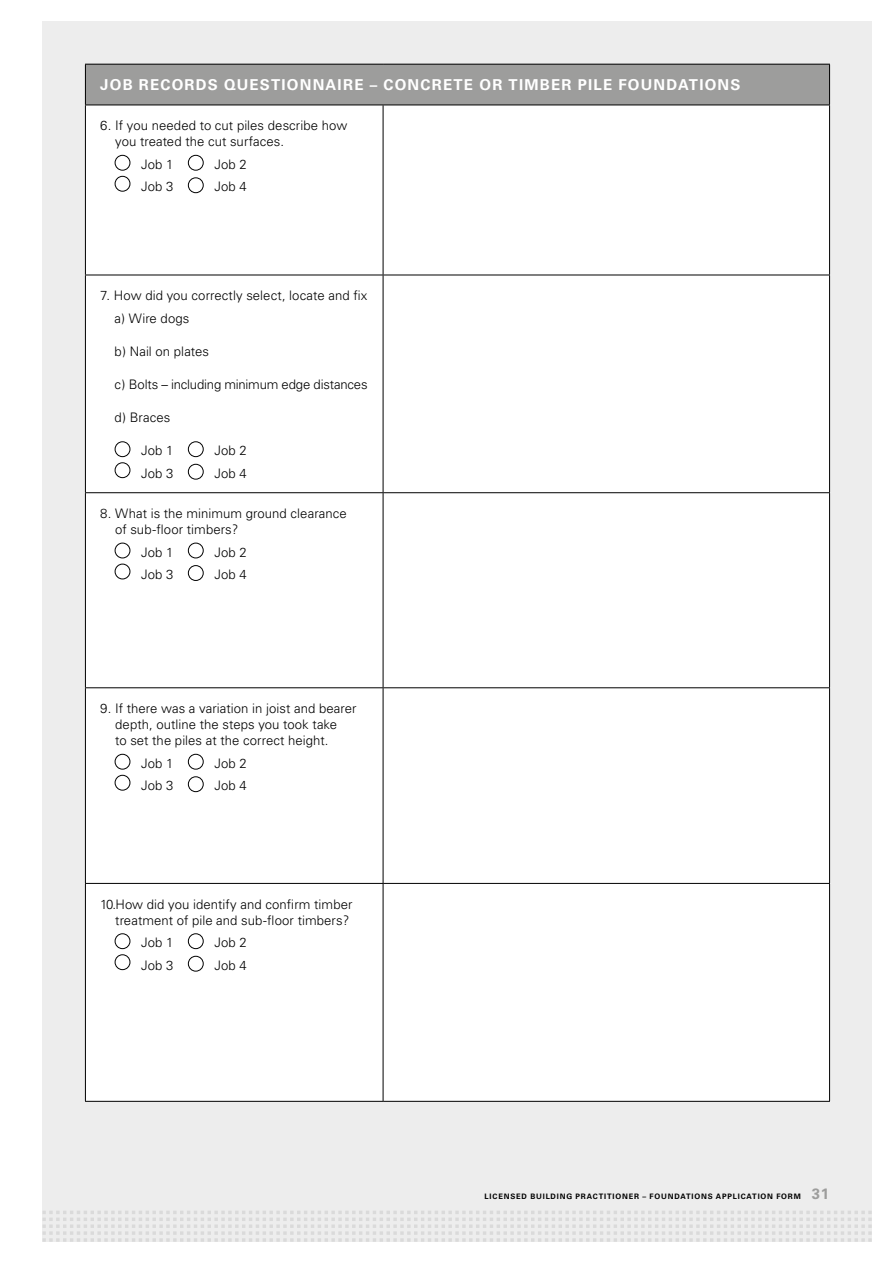
<style>
.page{position:relative;width:893px;height:1263px;background:#fff}
.page>*{position:absolute;margin:0;border:0;box-sizing:border-box;transform-origin:0 0}
.t1{font:700 15px "Univers";letter-spacing:.08em;color:#fff}
.t2{font:300 13.2px/16.2px "Univers";letter-spacing:.005em;color:#000}
.t3{font:300 13.2px "Univers";letter-spacing:-.015em;color:#000}
.t4{font:700 7.5px "Univers";letter-spacing:.11em;color:#000}
.s1{font-size:15px;color:#9d9d9c}
</style>
<div class="page">
<div style="left:43px;top:21px;width:829px;height:1221px;background:#ededed"></div>
<svg style="left:43px;top:1211px;width:829px;height:31px"></svg>
<div style="left:85px;top:64px;width:745px;height:41px;background:#9d9d9c"></div>
<div style="left:86px;top:106px;width:743px;height:995px;background:#fff"></div>
<hr style="left:85px;top:64px;width:298px;height:1px;background:#000">
<hr style="left:383px;top:64px;width:447px;height:1px;background:#000">
<hr style="left:85px;top:105px;width:298px;height:1px;background:#000">
<hr style="left:383px;top:105px;width:447px;height:1px;background:#000">
<hr style="left:85px;top:65px;width:1px;height:40px;background:#000">
<hr style="left:829px;top:65px;width:1px;height:40px;background:#000">
<hr style="left:85px;top:275px;width:298px;height:1px;background:#000">
<hr style="left:383px;top:275px;width:447px;height:1px;background:#000">
<hr style="left:85px;top:492px;width:298px;height:1px;background:#000">
<hr style="left:383px;top:492px;width:447px;height:1px;background:#000">
<hr style="left:85px;top:687px;width:298px;height:1px;background:#000">
<hr style="left:383px;top:687px;width:447px;height:1px;background:#000">
<hr style="left:85px;top:883px;width:298px;height:1px;background:#000">
<hr style="left:383px;top:883px;width:447px;height:1px;background:#000">
<hr style="left:85px;top:1101px;width:298px;height:1px;background:#000">
<hr style="left:383px;top:1101px;width:447px;height:1px;background:#000">
<hr style="left:85px;top:105px;width:1px;height:170px;background:#000">
<hr style="left:383px;top:105px;width:1px;height:170px;background:#000">
<hr style="left:829px;top:105px;width:1px;height:170px;background:#000">
<hr style="left:85px;top:275px;width:1px;height:217px;background:#000">
<hr style="left:383px;top:275px;width:1px;height:217px;background:#000">
<hr style="left:829px;top:275px;width:1px;height:217px;background:#000">
<hr style="left:85px;top:493px;width:1px;height:194px;background:#000">
<hr style="left:383px;top:493px;width:1px;height:194px;background:#000">
<hr style="left:829px;top:493px;width:1px;height:194px;background:#000">
<hr style="left:85px;top:688px;width:1px;height:195px;background:#000">
<hr style="left:383px;top:688px;width:1px;height:195px;background:#000">
<hr style="left:829px;top:688px;width:1px;height:195px;background:#000">
<hr style="left:85px;top:884px;width:1px;height:217px;background:#000">
<hr style="left:383px;top:884px;width:1px;height:217px;background:#000">
<hr style="left:829px;top:884px;width:1px;height:217px;background:#000">
<div style="left:115px;top:155px;width:15px;height:15px;border:1px solid #000;border-radius:50%"></div>
<div style="left:188px;top:155px;width:15px;height:15px;border:1px solid #000;border-radius:50%"></div>
<div style="left:115px;top:176px;width:15px;height:15px;border:1px solid #000;border-radius:50%"></div>
<div style="left:188px;top:178px;width:15px;height:15px;border:1px solid #000;border-radius:50%"></div>
<div style="left:115px;top:442px;width:15px;height:15px;border:1px solid #000;border-radius:50%"></div>
<div style="left:188px;top:442px;width:15px;height:15px;border:1px solid #000;border-radius:50%"></div>
<div style="left:115px;top:463px;width:15px;height:15px;border:1px solid #000;border-radius:50%"></div>
<div style="left:188px;top:464px;width:15px;height:15px;border:1px solid #000;border-radius:50%"></div>
<div style="left:115px;top:543px;width:15px;height:15px;border:1px solid #000;border-radius:50%"></div>
<div style="left:188px;top:543px;width:15px;height:15px;border:1px solid #000;border-radius:50%"></div>
<div style="left:115px;top:564px;width:15px;height:15px;border:1px solid #000;border-radius:50%"></div>
<div style="left:188px;top:565px;width:15px;height:16px;border:1px solid #000;border-radius:50%"></div>
<div style="left:115px;top:754px;width:15px;height:15px;border:1px solid #000;border-radius:50%"></div>
<div style="left:188px;top:754px;width:15px;height:15px;border:1px solid #000;border-radius:50%"></div>
<div style="left:115px;top:775px;width:15px;height:15px;border:1px solid #000;border-radius:50%"></div>
<div style="left:188px;top:776px;width:15px;height:16px;border:1px solid #000;border-radius:50%"></div>
<div style="left:115px;top:933px;width:15px;height:16px;border:1px solid #000;border-radius:50%"></div>
<div style="left:188px;top:933px;width:15px;height:16px;border:1px solid #000;border-radius:50%"></div>
<div style="left:115px;top:954px;width:15px;height:16px;border:1px solid #000;border-radius:50%"></div>
<div style="left:188px;top:956px;width:15px;height:15px;border:1px solid #000;border-radius:50%"></div>
<p class="t1" style="left:100px;top:76px;width:642px">JOB RECORDS QUESTIONNAIRE – CONCRETE OR TIMBER PILE FOUNDATIONS</p>
<p class="t2" style="left:115px;top:117px;width:234px;text-indent:-15px">6. If you needed to cut piles describe how you treated the cut surfaces.</p>
<p class="t2" style="left:141px;top:156px;width:34px">Job 1</p>
<p class="t2" style="left:214px;top:156px;width:34px">Job 2</p>
<p class="t2" style="left:141px;top:179px;width:34px">Job 3</p>
<p class="t2" style="left:214px;top:179px;width:34px">Job 4</p>
<p class="t2" style="left:114px;top:284px;width:254px;line-height:22.5px;text-indent:-14px">7. How did you correctly select, locate and fix a) Wire dogs</p>
<p class="t2" style="left:114px;top:343px;width:96px">b) Nail on plates</p>
<p class="t3" style="left:114px;top:376px;width:255px">c) Bolts – including minimum edge distances</p>
<p class="t2" style="left:114px;top:409px;width:57px">d) Braces</p>
<p class="t2" style="left:141px;top:443px;width:34px">Job 1</p>
<p class="t2" style="left:214px;top:443px;width:34px">Job 2</p>
<p class="t2" style="left:141px;top:465px;width:34px">Job 3</p>
<p class="t2" style="left:214px;top:465px;width:34px">Job 4</p>
<p class="t2" style="left:115px;top:505px;width:233px;text-indent:-15px">8. What is the minimum ground clearance of sub-floor timbers?</p>
<p class="t2" style="left:141px;top:544px;width:34px">Job 1</p>
<p class="t2" style="left:214px;top:544px;width:34px">Job 2</p>
<p class="t2" style="left:141px;top:566px;width:34px">Job 3</p>
<p class="t2" style="left:214px;top:566px;width:34px">Job 4</p>
<p class="t2" style="left:115px;top:700px;width:243px;text-indent:-15px">9. If there was a variation in joist and bearer depth, outline the steps you took take<br>to set the piles at the correct height.</p>
<p class="t2" style="left:141px;top:755px;width:34px">Job 1</p>
<p class="t2" style="left:214px;top:755px;width:34px">Job 2</p>
<p class="t2" style="left:141px;top:777px;width:34px">Job 3</p>
<p class="t2" style="left:214px;top:777px;width:34px">Job 4</p>
<p class="t2" style="left:100px;top:896px;width:254px;text-align:right">10.How did you identify and confirm timber treatment of pile and sub-floor timbers?</p>
<p class="t2" style="left:141px;top:934px;width:34px">Job 1</p>
<p class="t2" style="left:214px;top:934px;width:34px">Job 2</p>
<p class="t2" style="left:141px;top:957px;width:34px">Job 3</p>
<p class="t2" style="left:214px;top:957px;width:34px">Job 4</p>
<p class="t4" style="left:485px;top:1192px;width:346px">LICENSED BUILDING PRACTITIONER – FOUNDATIONS APPLICATION FORM <span class="s1">31</span></p>
</div>
